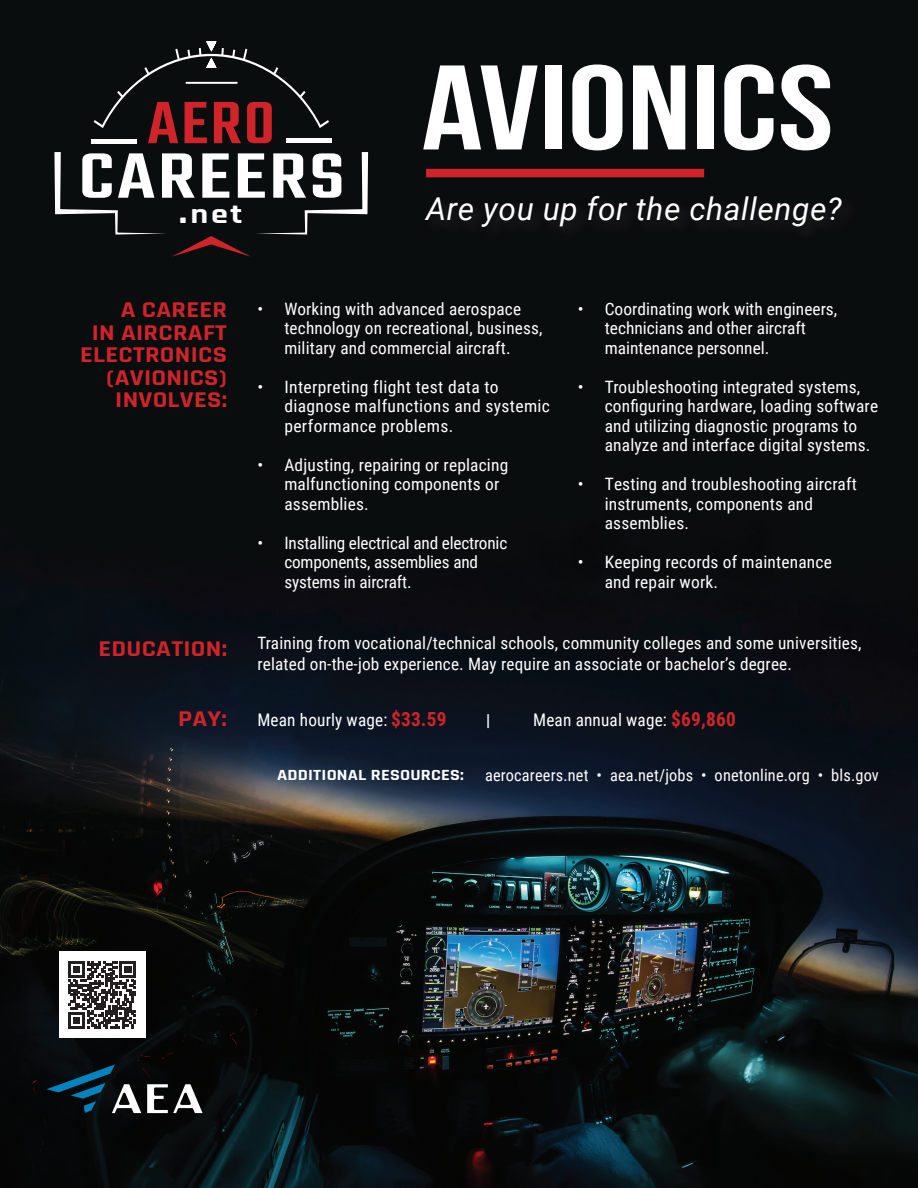
<style>
.page{position:relative;width:918px;height:1188px;background:#fff}
.page>*{position:absolute;margin:0;border:0;box-sizing:border-box;transform-origin:0 0}
.t1{font:700 120px "Bebas Neue";color:#fff;scale:1.25 1}
.t2{font:500 70.2px "Teko";letter-spacing:.03em;color:#fff;scale:1.25 1}
.t3{font:500 65.4px "Teko";color:#d1232a;scale:1.11 1}
.t4{font:italic 31.5px "Roboto";letter-spacing:.02em;color:#fff}
.t5{font:700 27.3px "Rajdhani";color:#fff;scale:1.25 1}
.t6{font:700 22.8px/22.5px "Rajdhani";letter-spacing:.01em;color:#d1232a;text-align:right;scale:1.17 1}
.t7{font:17.4px "Roboto Condensed";letter-spacing:.01em;color:#fff}
.t8{font:17.1px/19.5px "Roboto Condensed";letter-spacing:.01em;color:#fff}
.t9{font:17.1px/19.5px "Roboto Condensed";letter-spacing:-.01em;color:#fff}
.t10{font:16.5px "Roboto Condensed";letter-spacing:.01em;color:#fff}
.t11{font:700 16.5px "Roboto Condensed";color:#fff}
.t12{font:700 15.6px "Rajdhani";letter-spacing:.01em;color:#fff;scale:1.17 1}
.s1{font-size:33.6px}
.s2{font-weight:700;font-size:19.5px;color:#d1232a}
</style>
<div class="page">
<img style="left:0;top:0;width:918px;height:1188px">
<div style="left:59px;top:952px;width:86px;height:86px;background:#fff"></div>
<svg style="left:68px;top:961px;width:68px;height:68px"></svg>
<div style="left:94px;top:41px;width:235px;height:87px;background:#0a0d0e"></div>
<hr style="left:91px;top:139px;width:46px;height:4px;background:#fff">
<hr style="left:286px;top:139px;width:46px;height:4px;background:#fff">
<div style="left:54px;top:152px;width:314px;height:105px;background:#0a0d0e"></div>
<hr style="left:186px;top:82px;width:52px;height:2px;background:#fff">
<div style="left:426px;top:169px;width:278px;height:8px;background:#d1232a"></div>
<div style="left:424px;top:194px;width:433px;height:48px;background:#0c0e0f"></div>
<svg style="left:46px;top:1064px;width:95px;height:49px;background:#172d37"></svg>
<svg style="left:147px;top:1084px;width:56px;height:29px"></svg>
<p class="t3" style="left:147px;top:85px;width:116px">AERO</p>
<p class="t2" style="left:79px;top:136px;width:214px">CAREERS</p>
<p class="t5" style="left:179px;top:198px;width:52px"><span class="s1">.</span>net</p>
<p class="t1" style="left:422px;top:42px;width:331px">AVIONICS</p>
<p class="t4" style="left:426px;top:187px;width:417px">Are you up for the challenge?</p>
<p class="t6" style="left:80px;top:299px;width:127px">A CAREER<br>IN AIRCRAFT<br>ELECTRONICS (AVIONICS)<br>INVOLVES:</p>
<p class="t8" style="left:284px;top:298px;width:260px;text-indent:-27px">• Working with advanced aerospace technology on recreational, business, military and commercial aircraft.</p>
<p class="t8" style="left:284px;top:376px;width:267px;text-indent:-27px">• Interpreting flight test data to diagnose malfunctions and systemic performance problems.</p>
<p class="t8" style="left:284px;top:454px;width:225px;text-indent:-27px">• Adjusting, repairing or replacing malfunctioning components or assemblies.</p>
<p class="t9" style="left:284px;top:532px;width:224px;text-indent:-27px">• Installing electrical and electronic components, assemblies and systems in aircraft.</p>
<p class="t8" style="left:605px;top:298px;width:234px;text-indent:-27px">• Coordinating work with engineers, technicians and other aircraft maintenance personnel.</p>
<p class="t8" style="left:605px;top:376px;width:275px;text-indent:-27px">• Troubleshooting integrated systems, configuring hardware, loading software and utilizing diagnostic programs to analyze and interface digital systems.</p>
<p class="t8" style="left:605px;top:474px;width:254px;text-indent:-27px">• Testing and troubleshooting aircraft instruments, components and assemblies.</p>
<p class="t8" style="left:605px;top:552px;width:229px;text-indent:-27px">• Keeping records of maintenance and repair work.</p>
<p class="t6" style="left:98px;top:638px;width:111px">EDUCATION:</p>
<p class="t8" style="left:257px;top:632px;width:606px;line-height:21px">Training from vocational/technical schools, community colleges and some universities, related on-the-job experience. May require an associate or bachelor’s degree.</p>
<p class="t6" style="left:178px;top:708px;width:43px">PAY:</p>
<p class="t7" style="left:257px;top:708px;width:191px">Mean hourly wage: <span class="s2">$33.59</span></p>
<p class="t11" style="left:486px;top:709px;width:6px">|</p>
<p class="t7" style="left:533px;top:708px;width:204px">Mean annual wage: <span class="s2">$69,860</span></p>
<p class="t12" style="left:277px;top:765px;width:161px">ADDITIONAL RESOURCES:</p>
<p class="t10" style="left:485px;top:764px;width:395px">aerocareers.net • aea.net/jobs • onetonline.org • bls.gov</p>
</div>
